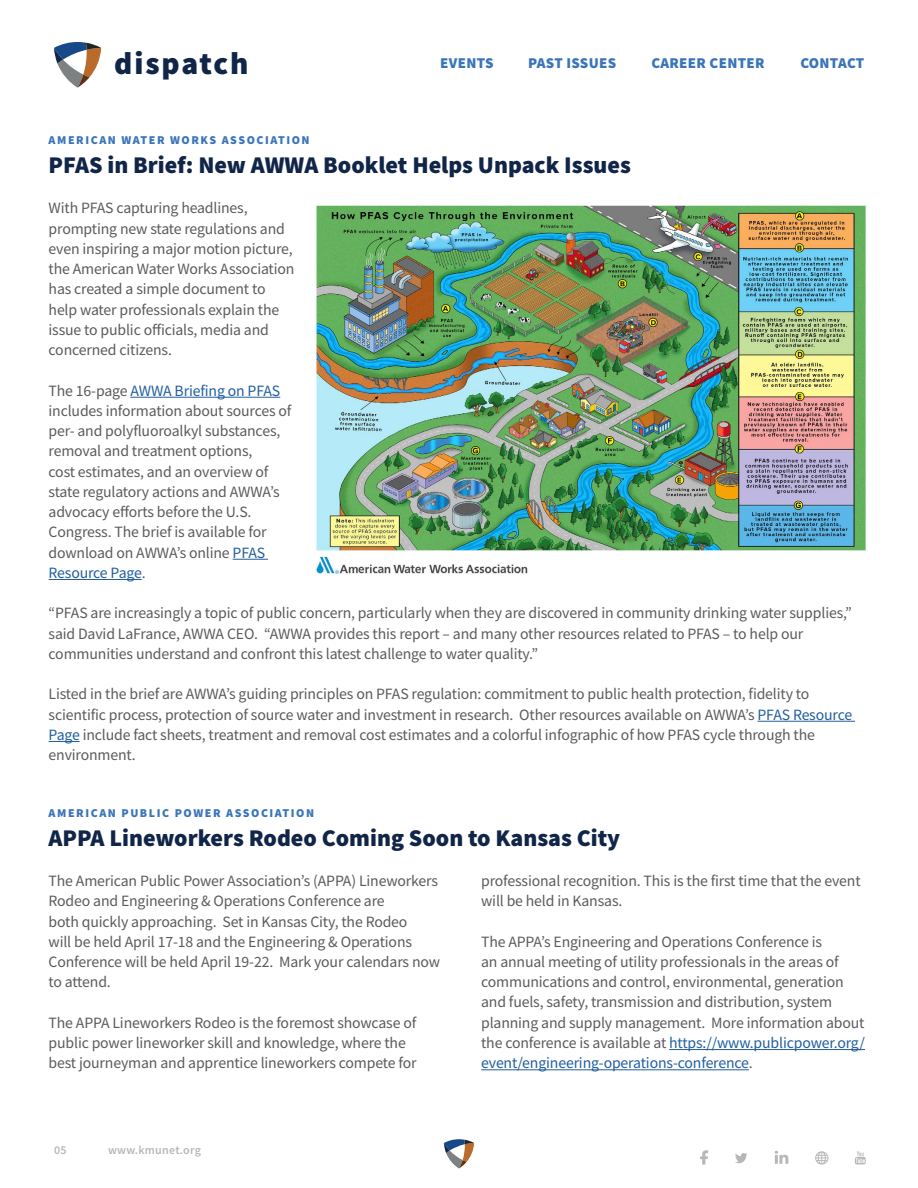
<style>
.page{position:relative;width:918px;height:1188px;background:#fff}
.page>*{position:absolute;margin:0;border:0;box-sizing:border-box;transform-origin:0 0}
.t1{font:900 31.5px "Source Sans Pro";letter-spacing:.06em;color:#102548}
.t2{font:900 24px "Source Sans Pro";color:#102548}
.t3{font:15.75px/20.2px "Source Sans Pro";letter-spacing:-.01em;color:#5b5b5d}
.t4{font:900 15px "Source Sans Pro";letter-spacing:.02em;color:#3a74ba}
.t5{font:900 12px "Source Sans Pro";letter-spacing:.13em;color:#3a74ba}
.t6{font:600 12px "Source Sans Pro";letter-spacing:.02em;color:#b7b7b8}
.s1{color:#215e9e}
</style>
<div class="page">
<svg style="left:54px;top:42px;width:47px;height:46px"></svg>
<svg style="left:855px;top:1151px;width:11px;height:14px"></svg>
<svg style="left:700px;top:1150px;width:8px;height:15px"></svg>
<svg style="left:735px;top:1153px;width:12px;height:10px"></svg>
<svg style="left:775px;top:1151px;width:13px;height:13px"></svg>
<svg style="left:815px;top:1151px;width:13px;height:14px"></svg>
<svg style="left:444px;top:1139px;width:30px;height:29px"></svg>
<hr style="left:130px;top:397px;width:150px;height:1px;background:#215e9e">
<hr style="left:233px;top:559px;width:35px;height:1px;background:#215e9e">
<hr style="left:49px;top:579px;width:93px;height:1px;background:#215e9e">
<hr style="left:758px;top:721px;width:97px;height:1px;background:#215e9e">
<hr style="left:49px;top:741px;width:31px;height:1px;background:#215e9e">
<img style="left:315px;top:205px;width:552px;height:369px">
<hr style="left:669px;top:1049px;width:196px;height:1px;background:#215e9e">
<hr style="left:481px;top:1069px;width:268px;height:1px;background:#215e9e">
<h1 class="t1" style="left:114px;top:42px;width:136px">dispatch</h1>
<p class="t4" style="left:440px;top:52px;width:55px">EVENTS</p>
<p class="t4" style="left:528px;top:52px;width:89px">PAST ISSUES</p>
<p class="t4" style="left:651px;top:52px;width:115px">CAREER CENTER</p>
<p class="t4" style="left:800px;top:52px;width:66px">CONTACT</p>
<p class="t5" style="left:49px;top:132px;width:263px">AMERICAN WATER WORKS ASSOCIATION</p>
<h2 class="t2" style="left:49px;top:148px;width:584px">PFAS in Brief: New AWWA Booklet Helps Unpack Issues</h2>
<p class="t3" style="left:49px;top:198px;width:247px">With PFAS capturing headlines, prompting new state regulations and even inspiring a major motion picture, the American Water Works Association has created a simple document to help water professionals explain the issue to public officials, media and concerned citizens.</p>
<p class="t3" style="left:49px;top:380px;width:244px">The 16-page <span class="s1">AWWA Briefing on PFAS </span>includes information about sources of per- and polyfluoroalkyl substances, removal and treatment options,<br>cost estimates, and an overview of state regulatory actions and AWWA’s advocacy efforts before the U.S.<br>Congress. The brief is available for download on AWWA’s online <span class="s1">PFAS<br>Resource Page</span>.</p>
<p class="t3" style="left:49px;top:603px;width:805px">“PFAS are increasingly a topic of public concern, particularly when they are discovered in community drinking water supplies,” said David LaFrance, AWWA CEO. “AWWA provides this report – and many other resources related to PFAS – to help our communities understand and confront this latest challenge to water quality.”</p>
<p class="t3" style="left:49px;top:684px;width:805px">Listed in the brief are AWWA’s guiding principles on PFAS regulation: commitment to public health protection, fidelity to scientific process, protection of source water and investment in research. Other resources available on AWWA’s <span class="s1">PFAS Resource Page</span> include fact sheets, treatment and removal cost estimates and a colorful infographic of how PFAS cycle through the environment.</p>
<p class="t5" style="left:49px;top:805px;width:267px">AMERICAN PUBLIC POWER ASSOCIATION</p>
<h2 class="t2" style="left:49px;top:821px;width:573px">APPA Lineworkers Rodeo Coming Soon to Kansas City</h2>
<p class="t3" style="left:49px;top:871px;width:393px">The American Public Power Association’s (APPA) Lineworkers Rodeo and Engineering &amp; Operations Conference are<br>both quickly approaching. Set in Kansas City, the Rodeo<br>will be held April 17-18 and the Engineering &amp; Operations Conference will be held April 19-22. Mark your calendars now to attend.</p>
<p class="t3" style="left:49px;top:1012px;width:370px">The APPA Lineworkers Rodeo is the foremost showcase of public power lineworker skill and knowledge, where the best journeyman and apprentice lineworkers compete for</p>
<p class="t6" style="left:54px;top:1142px;width:14px">05</p>
<p class="t6" style="left:108px;top:1142px;width:94px">www.kmunet.org</p>
<p class="t3" style="left:481px;top:871px;width:381px">professional recognition. This is the first time that the event will be held in Kansas.</p>
<p class="t3" style="left:481px;top:931px;width:385px">The APPA’s Engineering and Operations Conference is<br>an annual meeting of utility professionals in the areas of communications and control, environmental, generation and fuels, safety, transmission and distribution, system planning and supply management. More information about the conference is available at <span class="s1">https://www.publicpower.org/ event/engineering-operations-conference</span>.</p>
</div>
